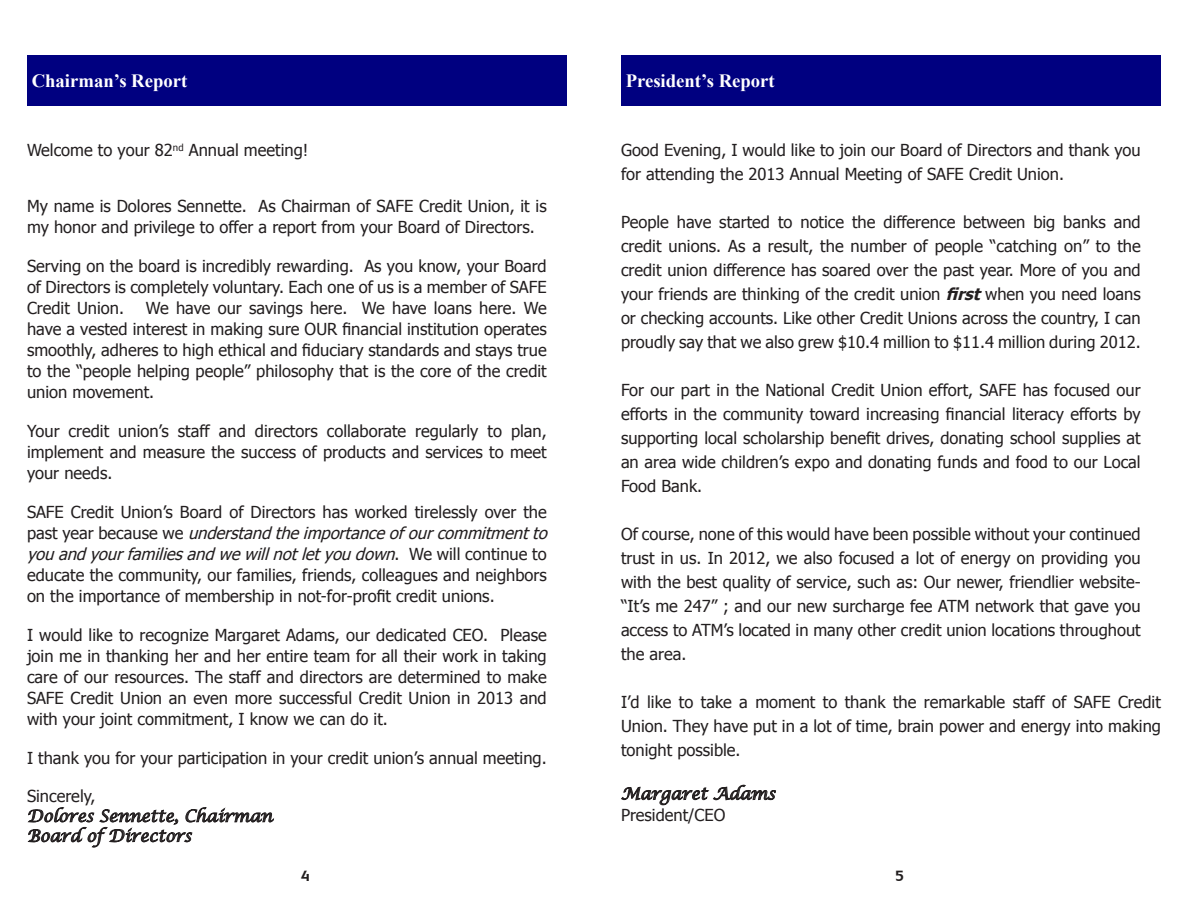
<style>
.page{position:relative;width:1188px;height:918px;background:#fff}
.page>*{position:absolute;margin:0;border:0;box-sizing:border-box;transform-origin:0 0}
.t1{font:700 18.75px "Times New Roman";color:#fff}
.t2{font:16.5px/21px "Tahoma";color:#231f20;text-align:justify}
.t3{font:italic 16.5px "Lucida Calligraphy";color:#231f20}
.t4{font:700 15px "Mixage IT Cby BT";color:#231f20}
.s1{font-style:italic}
.s2{font-weight:700;font-style:italic}
</style>
<div class="page">
<div style="left:27px;top:55px;width:540px;height:51px;background:#000080"></div>
<div style="left:621px;top:55px;width:540px;height:51px;background:#000080"></div>
<svg style="left:27px;top:807px;width:247px;height:41px"></svg>
<svg style="left:621px;top:785px;width:155px;height:21px"></svg>
<p class="t1" style="left:32px;top:68px;width:157px">Chairman’s Report</p>
<p class="t1" style="left:626px;top:68px;width:151px">President’s Report</p>
<p class="t2" style="left:27px;top:139px;width:283px">Welcome to your 82<sup>nd</sup> Annual meeting!</p>
<p class="t2" style="left:27px;top:195px;width:521px">My name is Dolores Sennette. As Chairman of SAFE Credit Union, it is my honor and privilege to offer a report from your Board of Directors.</p>
<p class="t2" style="left:27px;top:255px;width:521px">Serving on the board is incredibly rewarding. As you know, your Board of Directors is completely voluntary. Each one of us is a member of SAFE Credit Union.</p>
<p class="t2" style="left:27px;top:297px;width:521px;text-indent:119px">We have our savings here. We have loans here. We have a vested interest in making sure OUR financial institution operates smoothly, adheres to high ethical and fiduciary standards and stays true to the “people helping people” philosophy that is the core of the credit union movement.</p>
<p class="t2" style="left:27px;top:420px;width:521px">Your credit union’s staff and directors collaborate regularly to plan, implement and measure the success of products and services to meet your needs.</p>
<p class="t2" style="left:27px;top:501px;width:527px;text-align:left">SAFE Credit Union’s Board of Directors has worked tirelessly over the p a s t y e a r b e c a u s e w e <span class="s1">understandtheimportanceofourcommitmentto youandyourfamiliesandwewillnotletyoudown</span>. W e w i l l c o n t i n u e t o educate the community, our families, friends, colleagues and neighbors on the importance of membership in not-for-profit credit unions.</p>
<p class="t2" style="left:27px;top:624px;width:521px">I would like to recognize Margaret Adams, our dedicated CEO. Please join me in thanking her and her entire team for all their work in taking care of our resources. The staff and directors are determined to make SAFE Credit Union an even more successful Credit Union in 2013 and with your joint commitment, I know we can do it.</p>
<p class="t2" style="left:27px;top:747px;width:521px">I thank you for your participation in your credit union’s annual meeting.</p>
<p class="t2" style="left:27px;top:785px;width:70px">Sincerely,</p>
<p class="t3" style="left:27px;top:806px;width:247px">Dolores Sennette, Chairman</p>
<p class="t3" style="left:27px;top:826px;width:166px">Board of Directors</p>
<p class="t2" style="left:621px;top:138px;width:521px;line-height:24px">Good Evening, I would like to join our Board of Directors and thank you for attending the 2013 Annual Meeting of SAFE Credit Union.</p>
<p class="t2" style="left:621px;top:210px;width:521px;line-height:24px">People have started to notice the difference between big banks and credit unions. As a result, the number of people “catching on” to the credit union difference has soared over the past year. More of you and your friends are thinking of the credit union <span class="s2">first</span>when you need loans or checking accounts. Like other Credit Unions across the country, I can proudly say that we also grew $10.4 million to $11.4 million during 2012.</p>
<p class="t2" style="left:621px;top:378px;width:521px;line-height:24px">For our part in the National Credit Union effort, SAFE has focused our efforts in the community toward increasing financial literacy efforts by supporting local scholarship benefit drives, donating school supplies at an area wide children’s expo and donating funds and food to our Local Food Bank.</p>
<p class="t2" style="left:621px;top:522px;width:521px;line-height:24px">Of course, none of this would have been possible without your continued trust in us. In 2012, we also focused a lot of energy on providing you with the best quality of service, such as: Our newer, friendlier website-“It’s me 247” ; and our new surcharge fee ATM network that gave you access to ATM’s located in many other credit union locations throughout the area.</p>
<p class="t2" style="left:621px;top:690px;width:542px;line-height:24px">I’d like to take a moment to thank the remarkable staff of SAFE Credit Union. They have put in a lot of time, brain power and energy into making tonight possible.</p>
<p class="t3" style="left:621px;top:784px;width:156px">Margaret Adams</p>
<p class="t2" style="left:621px;top:804px;width:106px">President/CEO</p>
<p class="t4" style="left:301px;top:866px;width:11px">4</p>
<p class="t4" style="left:895px;top:866px;width:11px">5</p>
</div>
